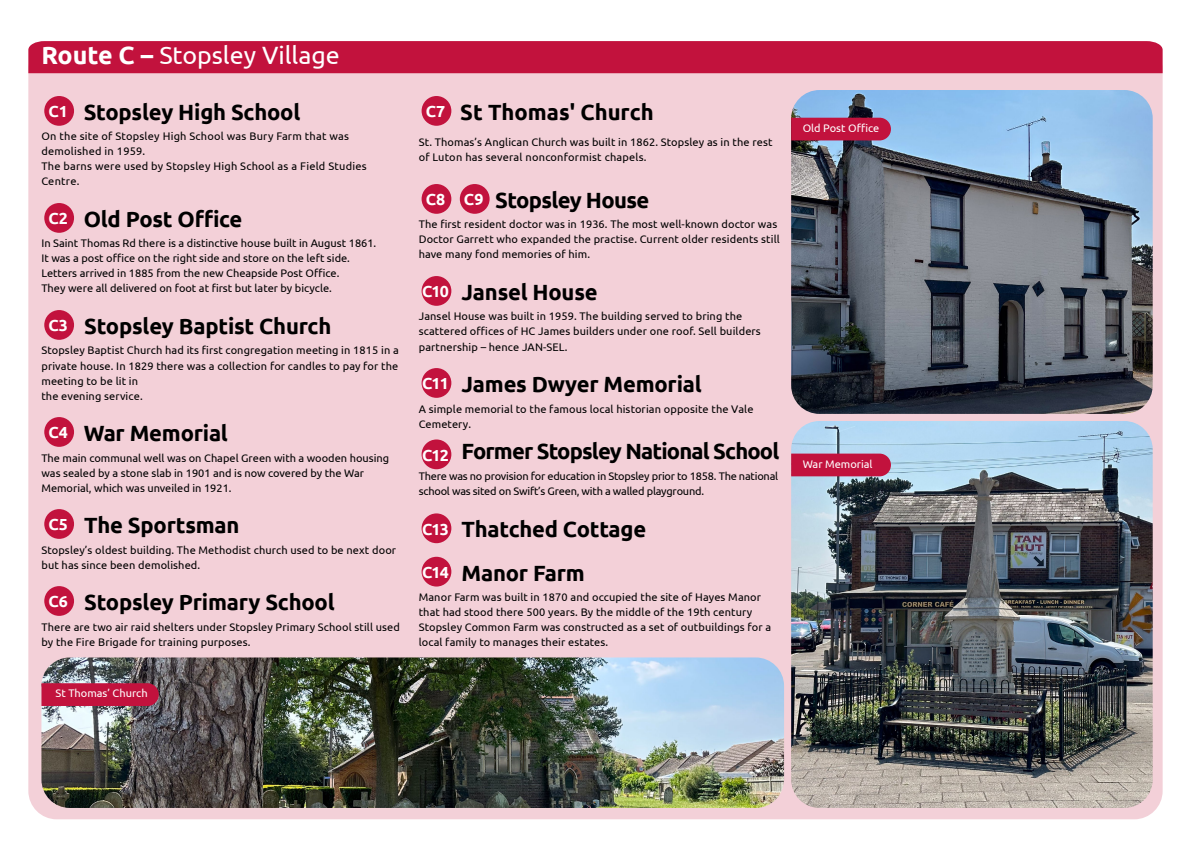
<style>
.page{position:relative;width:1191px;height:842px;background:#fff}
.page>*{position:absolute;margin:0;border:0;box-sizing:border-box;transform-origin:0 0}
.t1{font:25px "Ubuntu";color:#fff}
.t2{font:700 22px/43.3px "Ubuntu";letter-spacing:-.01em;color:#000}
.t3{font:700 22px "Ubuntu";letter-spacing:-.04em;color:#000}
.t4{font:700 22px "Ubuntu";letter-spacing:-.03em;color:#000}
.t5{font:11px/15px "Ubuntu";letter-spacing:.01em;color:#000}
.t6{font:11px/15px "Ubuntu";letter-spacing:-.02em;color:#000}
.t7{font:11px "Ubuntu";color:#fff}
.s1{font-weight:700}
.s2{font-size:16px;color:#fff}
</style>
<div class="page">
<div style="left:28px;top:41px;width:1134px;height:778px;background:#f3d0d8;border-radius:28px"></div>
<div style="left:28px;top:41px;width:1134px;height:32px;background:#c2123d"></div>
<div style="left:44px;top:96px;width:30px;height:30px;background:#c2123d;border-radius:50%"></div>
<div style="left:44px;top:203px;width:30px;height:30px;background:#c2123d;border-radius:50%"></div>
<div style="left:44px;top:310px;width:30px;height:30px;background:#c2123d;border-radius:50%"></div>
<div style="left:44px;top:417px;width:30px;height:30px;background:#c2123d;border-radius:50%"></div>
<div style="left:44px;top:509px;width:30px;height:30px;background:#c2123d;border-radius:50%"></div>
<div style="left:44px;top:586px;width:30px;height:30px;background:#c2123d;border-radius:50%"></div>
<div style="left:421px;top:96px;width:30px;height:30px;background:#c2123d;border-radius:50%"></div>
<div style="left:421px;top:184px;width:30px;height:30px;background:#c2123d;border-radius:50%"></div>
<div style="left:460px;top:184px;width:29px;height:30px;background:#c2123d;border-radius:50%"></div>
<div style="left:421px;top:276px;width:30px;height:30px;background:#c2123d;border-radius:50%"></div>
<div style="left:421px;top:368px;width:30px;height:30px;background:#c2123d;border-radius:50%"></div>
<div style="left:421px;top:439px;width:30px;height:30px;background:#c2123d;border-radius:50%"></div>
<div style="left:421px;top:513px;width:30px;height:30px;background:#c2123d;border-radius:50%"></div>
<div style="left:421px;top:557px;width:30px;height:29px;background:#c2123d;border-radius:50%"></div>
<img style="left:791px;top:90px;width:361px;height:324px">
<img style="left:791px;top:421px;width:361px;height:387px">
<img style="left:41px;top:657px;width:743px;height:151px">
<div style="left:791px;top:118px;width:100px;height:22px;background:#c2123d"></div>
<div style="left:791px;top:454px;width:100px;height:22px;background:#c2123d"></div>
<svg style="left:41px;top:683px;width:118px;height:23px;background:#bf163f"></svg>
<p class="t1" style="left:41px;top:40px;width:300px"><span class="s1">Route C –</span> Stopsley Village</p>
<p class="t2" style="left:48px;top:90px;width:253px"><span class="s2">C1</span> Stopsley High School</p>
<p class="t5" style="left:41px;top:129px;width:327px">On the site of Stopsley High School was Bury Farm that was demolished in 1959.<br>The barns were used by Stopsley High School as a Field Studies Centre.</p>
<p class="t2" style="left:48px;top:197px;width:195px"><span class="s2">C2</span> Old Post Office</p>
<p class="t5" style="left:41px;top:236px;width:336px">In Saint Thomas Rd there is a distinctive house built in August 1861.<br>It was a post office on the right side and store on the left side.<br>Letters arrived in 1885 from the new Cheapside Post Office.<br>They were all delivered on foot at first but later by bicycle.</p>
<p class="t2" style="left:48px;top:304px;width:284px"><span class="s2">C3</span> Stopsley Baptist Church</p>
<p class="t5" style="left:41px;top:343px;width:359px">Stopsley Baptist Church had its first congregation meeting in 1815 in a private house. In 1829 there was a collection for candles to pay for the meeting to be lit in<br>the evening service.</p>
<p class="t2" style="left:48px;top:411px;width:181px"><span class="s2">C4</span> War Memorial</p>
<p class="t5" style="left:41px;top:450px;width:349px">The main communal well was on Chapel Green with a wooden housing was sealed by a stone slab in 1901 and is now covered by the War<br>Memorial, which was unveiled in 1921.</p>
<p class="t2" style="left:48px;top:503px;width:193px"><span class="s2">C5</span> The Sportsman</p>
<p class="t5" style="left:41px;top:542px;width:356px">Stopsley’s oldest building. The Methodist church used to be next door but has since been demolished.</p>
<p class="t2" style="left:48px;top:580px;width:288px"><span class="s2">C6</span> Stopsley Primary School</p>
<p class="t5" style="left:41px;top:619px;width:360px">There are two air raid shelters under Stopsley Primary School still used by the Fire Brigade for training purposes.</p>
<p class="t7" style="left:56px;top:687px;width:94px">St Thomas’ Church</p>
<p class="t2" style="left:426px;top:90px;width:229px"><span class="s2">C7</span> St Thomas' Church</p>
<p class="t5" style="left:419px;top:135px;width:355px">St. Thomas’s Anglican Church was built in 1862. Stopsley as in the rest of Luton has several nonconformist chapels.</p>
<p class="t4" style="left:426px;top:187px;width:225px"><span class="s2">C8 C9</span> Stopsley House</p>
<p class="t5" style="left:419px;top:217px;width:362px">The first resident doctor was in 1936. The most well-known doctor was<br>Doctor Garrett who expanded the practise. Current older residents still have many fond memories of him.</p>
<p class="t2" style="left:422px;top:270px;width:177px"><span class="s2">C10</span> Jansel House</p>
<p class="t5" style="left:419px;top:309px;width:343px">Jansel House was built in 1959. The building served to bring the scattered offices of HC James builders under one roof. Sell builders partnership – hence JAN-SEL.</p>
<p class="t2" style="left:422px;top:362px;width:281px"><span class="s2">C11</span> James Dwyer Memorial</p>
<p class="t5" style="left:419px;top:401px;width:336px">A simple memorial to the famous local historian opposite the Vale<br>Cemetery.</p>
<p class="t3" style="left:422px;top:438px;width:359px"><span class="s2">C12</span> Former Stopsley National School</p>
<p class="t6" style="left:419px;top:468px;width:361px">There was no provision for education in Stopsley prior to 1858. The national school was sited on Swift’s Green, with a walled playground.</p>
<p class="t2" style="left:422px;top:507px;width:225px"><span class="s2">C13</span> Thatched Cottage<br><span class="s2">C14</span> Manor Farm</p>
<p class="t5" style="left:419px;top:589px;width:354px">Manor Farm was built in 1870 and occupied the site of Hayes Manor that had stood there 500 years. By the middle of the 19th century Stopsley Common Farm was constructed as a set of outbuildings for a local family to manages their estates.</p>
<p class="t7" style="left:802px;top:121px;width:78px">Old Post Office</p>
<p class="t7" style="left:802px;top:457px;width:71px">War Memorial</p>
</div>
